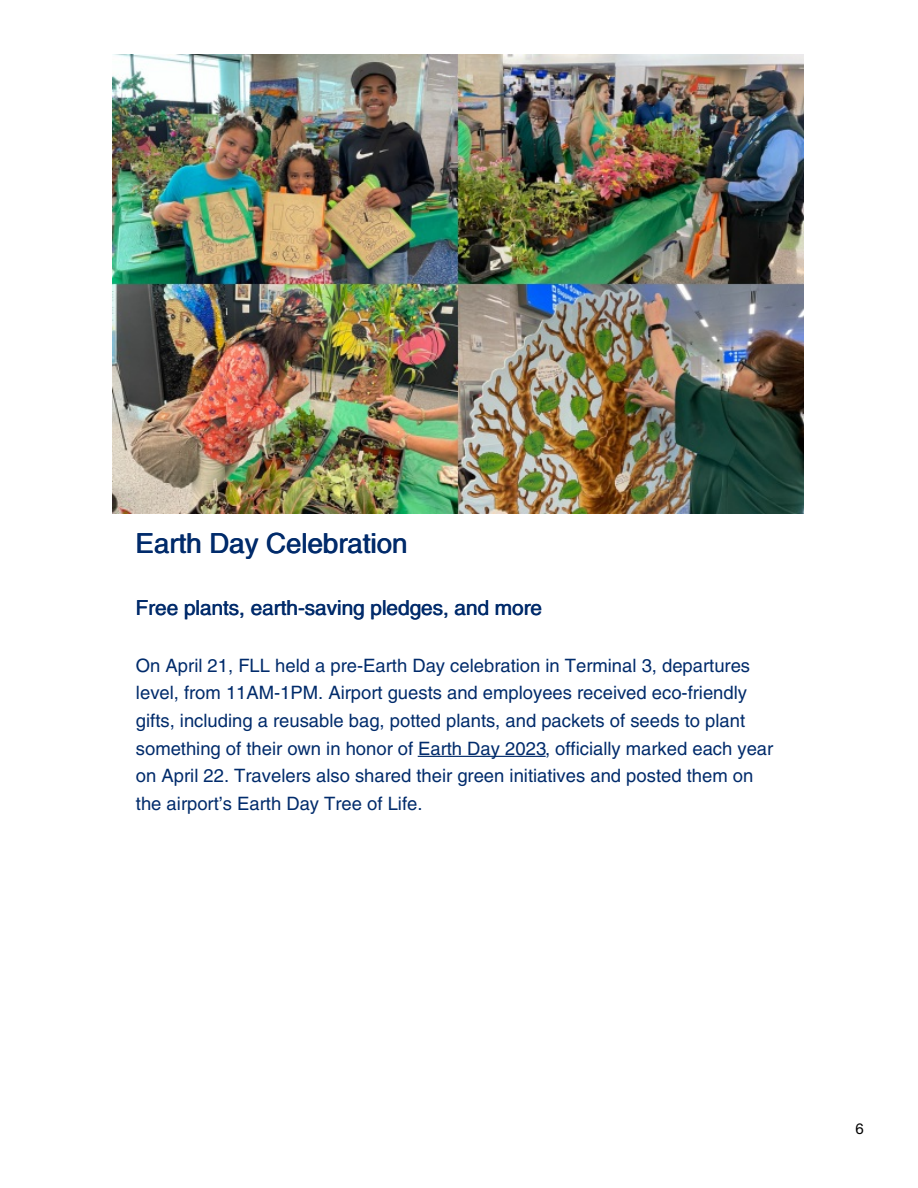
<style>
.page{position:relative;width:918px;height:1188px;background:#fff}
.page>*{position:absolute;margin:0;border:0;box-sizing:border-box;transform-origin:0 0}
.t1{font:27.6px "Helvetica";color:#012b6b}
.t2{font:20.7px "Helvetica";color:#012b6b}
.t3{font:18.45px/27.6px "Helvetica";color:#012b6b}
.t4{font:15px "Helvetica Neue";color:#000}
</style>
<div class="page">
<hr style="left:418px;top:756px;width:127px;height:1px;background:#012b6b">
<img style="left:113px;top:54px;width:690px;height:460px">
<p class="t1" style="left:135px;top:532px;width:273px">Earth Day Celebration</p>
<p class="t2" style="left:135px;top:599px;width:408px">Free plants, earth-saving pledges, and more</p>
<p class="t3" style="left:136px;top:653px;width:639px">On April 21, FLL held a pre-Earth Day celebration in Terminal 3, departures level, from 11AM-1PM. Airport guests and employees received eco-friendly gifts, including a reusable bag, potted plants, and packets of seeds to plant something of their own in honor of Earth Day 2023, officially marked each year on April 22. Travelers also shared their green initiatives and posted them on the airport’s Earth Day Tree of Life.</p>
<p class="t4" style="left:856px;top:1120px;width:10px">6</p>
</div>
